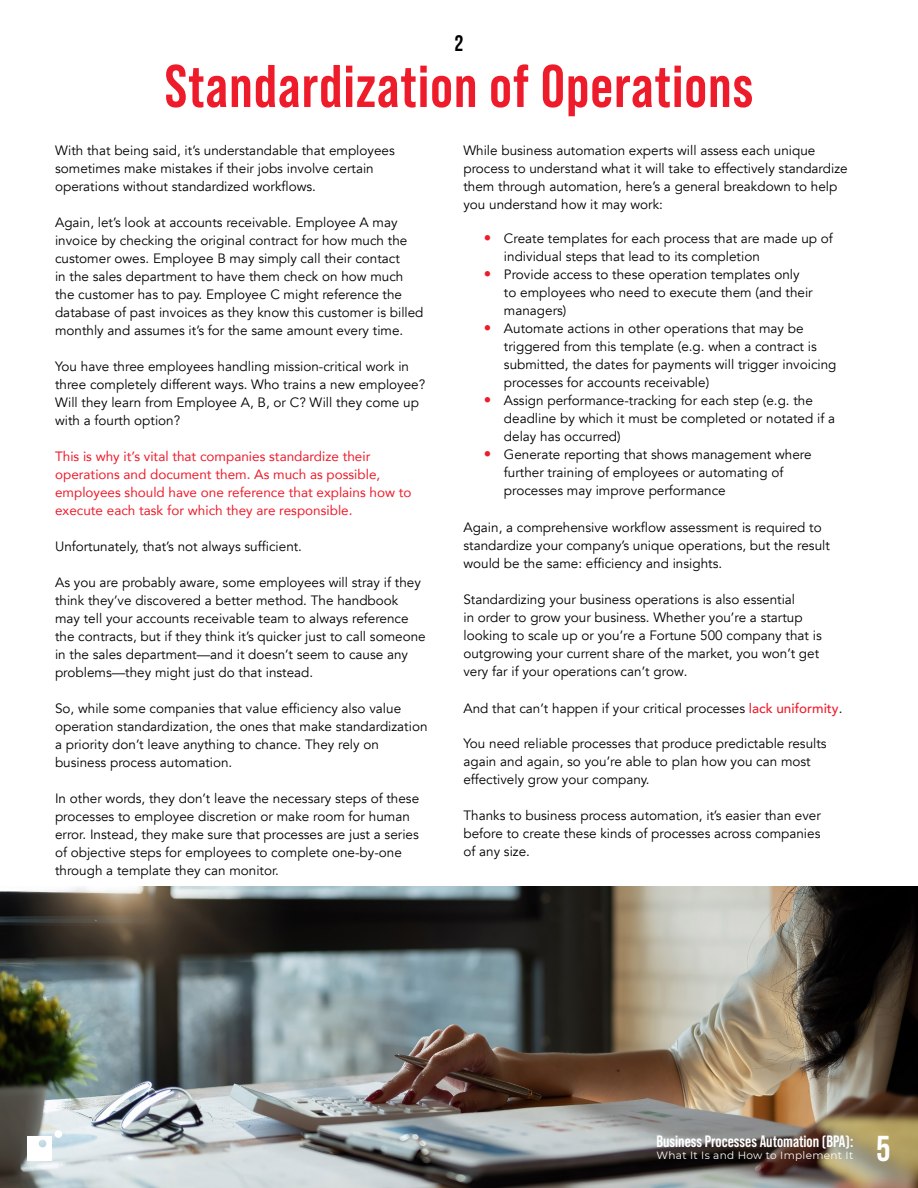
<style>
.page{position:relative;width:918px;height:1188px;background:#fff}
.page>*{position:absolute;margin:0;border:0;box-sizing:border-box;transform-origin:0 0}
.t1{font:700 60px "Bebas Neue Pro";letter-spacing:.02em;color:#ee1b2a}
.t2{font:700 36px "Bebas Neue Pro";color:#fff}
.t3{font:700 22.5px "Bebas Neue";color:#000}
.t4{font:700 16.5px "Bebas Neue Pro";color:#fff}
.t5{font:13.5px/18px "Avenir";color:#000}
.t6{font:13.5px/18px "Avenir";color:#ed1c2b}
.t7{font:10.5px "Montserrat";letter-spacing:.03em;color:#fff}
.s1{font-size:15px;color:#ed1c2b}
.s2{font-weight:500;color:#ed1c2b}
</style>
<div class="page">
<img style="left:0;top:886px;width:918px;height:302px">
<svg style="left:27px;top:1136px;width:25px;height:25px"></svg>
<div style="left:55px;top:1130px;width:7px;height:8px;background:#fff;border-radius:50%"></div>
<p class="t3" style="left:455px;top:31px;width:10px">2</p>
<p class="t1" style="left:165px;top:52px;width:590px">Standardization of Operations</p>
<p class="t5" style="left:55px;top:142px;width:341px">With that being said, it’s understandable that employees sometimes make mistakes if their jobs involve certain operations without standardized workflows.</p>
<p class="t5" style="left:55px;top:214px;width:370px">Again, let’s look at accounts receivable. Employee A may invoice by checking the original contract for how much the customer owes. Employee B may simply call their contact<br>in the sales department to have them check on how much the customer has to pay. Employee C might reference the database of past invoices as they know this customer is billed monthly and assumes it’s for the same amount every time.</p>
<p class="t5" style="left:55px;top:358px;width:372px">You have three employees handling mission-critical work in three completely different ways. Who trains a new employee?<br>Will they learn from Employee A, B, or C? Will they come up with a fourth option?</p>
<p class="t6" style="left:55px;top:447px;width:358px">This is why it’s vital that companies standardize their operations and document them. As much as possible, employees should have one reference that explains how to execute each task for which they are responsible.</p>
<p class="t5" style="left:55px;top:538px;width:248px">Unfortunately, that’s not always sufficient.</p>
<p class="t5" style="left:55px;top:574px;width:372px">As you are probably aware, some employees will stray if they think they’ve discovered a better method. The handbook may tell your accounts receivable team to always reference the contracts, but if they think it’s quicker just to call someone in the sales department—and it doesn’t seem to cause any problems—they might just do that instead.</p>
<p class="t5" style="left:55px;top:700px;width:374px">So, while some companies that value efficiency also value operation standardization, the ones that make standardization a priority don’t leave anything to chance. They rely on business process automation.</p>
<p class="t5" style="left:55px;top:790px;width:366px">In other words, they don’t leave the necessary steps of these processes to employee discretion or make room for human error. Instead, they make sure that processes are just a series of objective steps for employees to complete one-by-one through a template they can monitor.</p>
<p class="t5" style="left:463px;top:142px;width:386px">While business automation experts will assess each unique process to understand what it will take to effectively standardize them through automation, here’s a general breakdown to help you understand how it may work:</p>
<p class="t5" style="left:504px;top:230px;width:331px;text-indent:-20px"><span class="s1">•</span> Create templates for each process that are made up of individual steps that lead to its completion</p>
<p class="t5" style="left:504px;top:266px;width:310px;text-indent:-20px"><span class="s1">•</span> Provide access to these operation templates only to employees who need to execute them (and their managers)</p>
<p class="t5" style="left:504px;top:320px;width:334px;text-indent:-20px"><span class="s1">•</span> Automate actions in other operations that may be triggered from this template (e.g. when a contract is submitted, the dates for payments will trigger invoicing processes for accounts receivable)</p>
<p class="t5" style="left:504px;top:392px;width:333px;text-indent:-20px"><span class="s1">•</span> Assign performance-tracking for each step (e.g. the deadline by which it must be completed or notated if a delay has occurred)</p>
<p class="t5" style="left:504px;top:446px;width:309px;text-indent:-20px"><span class="s1">•</span> Generate reporting that shows management where further training of employees or automating of processes may improve performance</p>
<p class="t5" style="left:463px;top:518px;width:368px">Again, a comprehensive workflow assessment is required to standardize your company’s unique operations, but the result would be the same: efficiency and insights.</p>
<p class="t5" style="left:463px;top:590px;width:360px">Standardizing your business operations is also essential<br>in order to grow your business. Whether you’re a startup looking to scale up or you’re a Fortune 500 company that is outgrowing your current share of the market, you won’t get very far if your operations can’t grow.</p>
<p class="t5" style="left:463px;top:700px;width:381px">And that can’t happen if your critical processes <span class="s2">lack uniformity</span>.</p>
<p class="t5" style="left:463px;top:734px;width:365px">You need reliable processes that produce predictable results again and again, so you’re able to plan how you can most effectively grow your company.</p>
<p class="t5" style="left:463px;top:806px;width:359px;text-align:justify">Thanks to business process automation, it’s easier than ever before to create these kinds of processes across companies of any size.</p>
<p class="t4" style="left:656px;top:1132px;width:198px">Business Processes Automation (BPA):</p>
<p class="t7" style="left:657px;top:1148px;width:198px">What It Is and How to Implement It</p>
<p class="t2" style="left:876px;top:1128px;width:15px">5</p>
</div>
